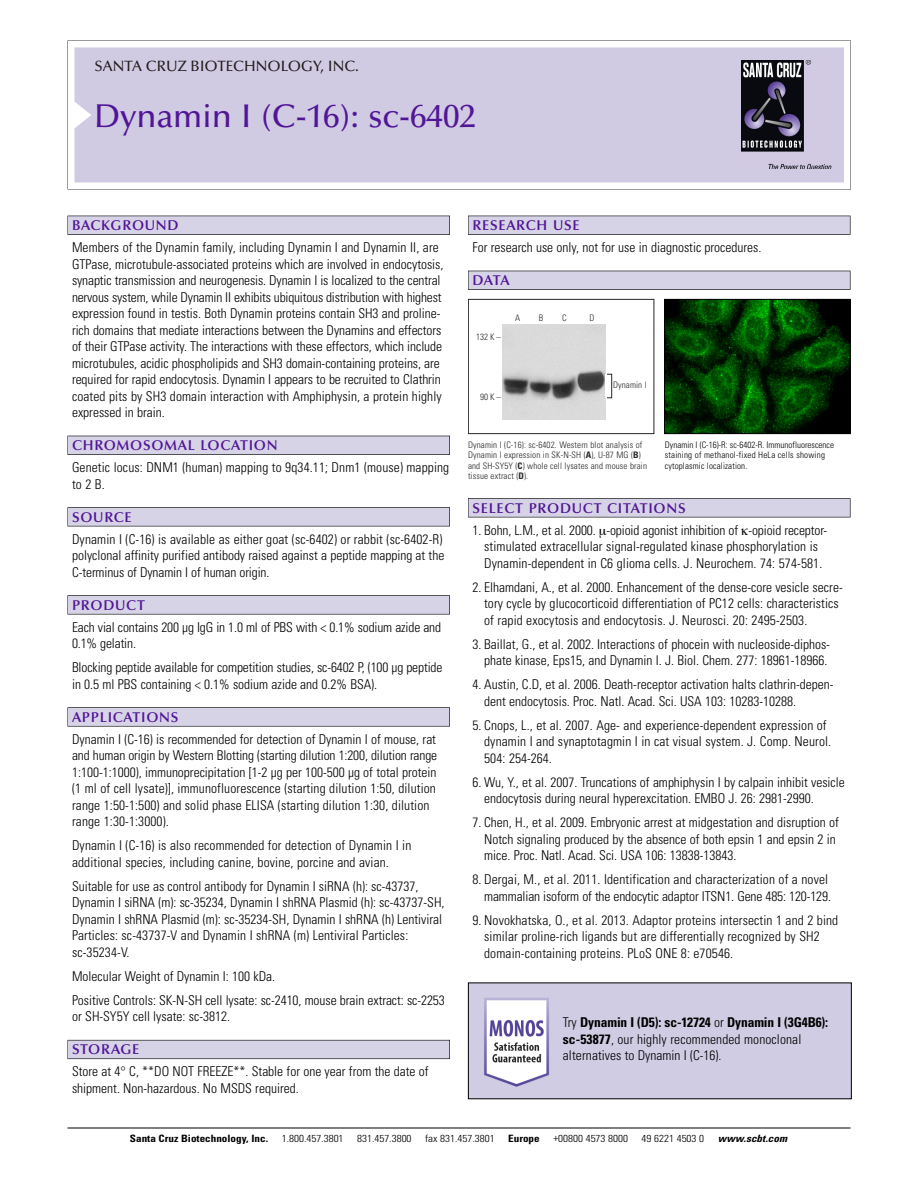
<style>
.page{position:relative;width:918px;height:1188px;background:#fff}
.page>*{position:absolute;margin:0;border:0;box-sizing:border-box;transform-origin:0 0}
.t1{font:500 33px "Optima";color:#511695}
.t2{font:500 15px "Optima";color:#231f20}
.t3{font:600 14.25px "Optima";letter-spacing:.05em;color:#511695}
.t4{font:300 condensed 13.5px/16.5px "Univers";color:#000}
.t5{font:300 condensed 10.2px "Univers";color:#000;scale:1.1 1}
.t6{font:700 condensed 10.2px "Univers";color:#000;scale:1.1 1}
.t7{font:italic 700 condensed 10.2px "Univers";letter-spacing:.005em;color:#000;scale:1.1 1}
.t8{font:9px/10.5px "Univers Condensed Light+ZATCCX";letter-spacing:.015em;color:#272627}
.t9{font:300 condensed 9px/10.5px "Univers";letter-spacing:.015em;color:#000}
.s1{font-family:"Univers Condensed Bold+DMLSOM"}
.s2{font-weight:700}
</style>
<div class="page">
<svg style="left:68px;top:40px;width:783px;height:149px"></svg>
<div style="left:74px;top:47px;width:770px;height:135px;background:#d1cae3"></div>
<img style="left:741px;top:60px;width:90px;height:108px">
<div style="left:68px;top:216px;width:382px;height:19px;background:#525155"></div>
<div style="left:68px;top:216px;width:381px;height:18px;background:#d7d3e7"></div>
<div style="left:68px;top:436px;width:382px;height:19px;background:#515055"></div>
<div style="left:68px;top:436px;width:381px;height:18px;background:#d7d3e7"></div>
<div style="left:68px;top:507px;width:382px;height:19px;background:#545357"></div>
<div style="left:68px;top:508px;width:381px;height:18px;background:#d7d3e7"></div>
<div style="left:68px;top:595px;width:382px;height:19px;background:#575759"></div>
<div style="left:68px;top:596px;width:381px;height:18px;background:#d7d3e7"></div>
<svg style="left:68px;top:707px;width:382px;height:20px"></svg>
<div style="left:68px;top:708px;width:381px;height:18px;background:#d7d3e7"></div>
<div style="left:68px;top:1040px;width:382px;height:19px;background:#66646e"></div>
<div style="left:68px;top:1040px;width:381px;height:18px;background:#d7d3e7"></div>
<div style="left:468px;top:216px;width:382px;height:19px;background:#525155"></div>
<div style="left:468px;top:216px;width:382px;height:18px;background:#d7d3e7"></div>
<div style="left:468px;top:271px;width:382px;height:19px;background:#515055"></div>
<div style="left:468px;top:271px;width:382px;height:18px;background:#d7d3e7"></div>
<div style="left:468px;top:498px;width:382px;height:19px;background:#545357"></div>
<div style="left:468px;top:499px;width:382px;height:18px;background:#d7d3e7"></div>
<hr style="left:68px;top:1128px;width:782px;height:1px;background:#000">
<img style="left:666px;top:301px;width:182px;height:131px">
<div style="left:664px;top:299px;width:186px;height:135px;border:1px solid #000"></div>
<div style="left:468px;top:299px;width:186px;height:135px;border:1px solid #272627"></div>
<img style="left:502px;top:324px;width:103px;height:95px">
<div style="left:607px;top:374px;width:5px;height:24px;border:1px solid #272627"></div>
<img style="left:470px;top:984px;width:380px;height:113px">
<p class="t2" style="left:94px;top:61px;width:266px">SANTA CRUZ BIOTECHNOLOGY, INC.</p>
<h1 class="t1" style="left:94px;top:103px;width:383px">Dynamin I (C-16): sc-6402</h1>
<p class="t3" style="left:72px;top:219px;width:108px">BACKGROUND</p>
<p class="t4" style="left:72px;top:240px;width:373px">Members of the Dynamin family, including Dynamin I and Dynamin II, are GTPase, microtubule-associated proteins which are involved in endocytosis, synaptic transmission and neurogenesis. Dynamin I is localized to the central nervous system, while Dynamin II exhibits ubiquitous distribution with highest expression found in testis. Both Dynamin proteins contain SH3 and proline&shy;rich domains that mediate interactions between the Dynamins and effectors of their GTPase activity. The interactions with these effectors, which include microtubules, acidic phospholipids and SH3 domain-containing proteins, are required for rapid endocytosis. Dynamin I appears to be recruited to Clathrin coated pits by SH3 domain interaction with Amphiphysin, a protein highly expressed in brain.</p>
<p class="t3" style="left:72px;top:440px;width:207px">CHROMOSOMAL LOCATION</p>
<p class="t4" style="left:72px;top:460px;width:379px">Genetic locus: DNM1 (human) mapping to 9q34.11; Dnm1 (mouse) mapping to 2 B.</p>
<p class="t3" style="left:72px;top:511px;width:61px">SOURCE</p>
<p class="t4" style="left:72px;top:532px;width:374px">Dynamin I (C-16) is available as either goat (sc-6402) or rabbit (sc-6402-R) polyclonal affinity purified antibody raised against a peptide mapping at the<br>C-terminus of Dynamin I of human origin.</p>
<p class="t3" style="left:72px;top:599px;width:74px">PRODUCT</p>
<p class="t4" style="left:72px;top:620px;width:371px">Each vial contains 200 µg IgG in 1.0 ml of PBS with &lt; 0.1% sodium azide and<br>0.1% gelatin.</p>
<p class="t4" style="left:72px;top:660px;width:372px">Blocking peptide available for competition studies, sc-6402 P, (100 µg peptide in 0.5 ml PBS containing &lt; 0.1% sodium azide and 0.2% BSA).</p>
<p class="t3" style="left:72px;top:711px;width:108px">APPLICATIONS</p>
<p class="t4" style="left:72px;top:732px;width:367px">Dynamin I (C-16) is recommended for detection of Dynamin I of mouse, rat and human origin by Western Blotting (starting dilution 1:200, dilution range 1:100-1:1000), immunoprecipitation [1-2 µg per 100-500 µg of total protein (1 ml of cell lysate)], immunofluorescence (starting dilution 1:50, dilution range 1:50-1:500) and solid phase ELISA (starting dilution 1:30, dilution range 1:30-1:3000).</p>
<p class="t4" style="left:72px;top:838px;width:341px">Dynamin I (C-16) is also recommended for detection of Dynamin I in additional species, including canine, bovine, porcine and avian.</p>
<p class="t4" style="left:72px;top:879px;width:374px">Suitable for use as control antibody for Dynamin I siRNA (h): sc-43737, Dynamin I siRNA (m): sc-35234, Dynamin I shRNA Plasmid (h): sc-43737-SH, Dynamin I shRNA Plasmid (m): sc-35234-SH, Dynamin I shRNA (h) Lentiviral Particles: sc-43737-V and Dynamin I shRNA (m) Lentiviral Particles: sc-35234-V.</p>
<p class="t4" style="left:72px;top:965px;width:374px;line-height:24px">Molecular Weight of Dynamin I: 100 kDa.<br>Positive Controls: SK-N-SH cell lysate: sc-2410, mouse brain extract: sc-2253</p>
<p class="t4" style="left:72px;top:1009px;width:160px">or SH-SY5Y cell lysate: sc-3812.</p>
<p class="t3" style="left:72px;top:1044px;width:69px">STORAGE</p>
<p class="t4" style="left:72px;top:1064px;width:358px">Store at 4° C, **DO NOT FREEZE**. Stable for one year from the date of shipment. Non-hazardous. No MSDS required.</p>
<p class="t3" style="left:473px;top:219px;width:109px">RESEARCH USE</p>
<p class="t4" style="left:473px;top:240px;width:290px">For research use only, not for use in diagnostic procedures.</p>
<p class="t3" style="left:473px;top:275px;width:39px">DATA</p>
<p class="t8" style="left:476px;top:332px;width:26px">132 K –</p>
<p class="t8" style="left:515px;top:313px;width:7px">A</p>
<p class="t8" style="left:539px;top:313px;width:6px">B</p>
<p class="t8" style="left:562px;top:313px;width:6px">C</p>
<p class="t8" style="left:589px;top:313px;width:7px">D</p>
<p class="t8" style="left:480px;top:392px;width:22px">90K–</p>
<p class="t8" style="left:613px;top:381px;width:35px">Dynamin I</p>
<p class="t8" style="left:468px;top:440px;width:181px">Dynamin I (C-16): sc-6402. Western blot analysis of Dynamin I expression in SK-N-SH (<span class="s1">A</span>), U-87 MG (<span class="s1">B</span>) and SH-SY5Y (<span class="s1">C</span>) whole cell lysates and mouse brain tissue extract (<span class="s1">D</span>).</p>
<p class="t9" style="left:665px;top:440px;width:171px">Dynamin I (C-16)-R: sc-6402-R. Immunofluorescence staining of methanol-fixed HeLa cells showing cytoplasmic localization.</p>
<p class="t3" style="left:473px;top:502px;width:215px">SELECT PRODUCT CITATIONS</p>
<p class="t4" style="left:473px;top:523px;width:356px;text-align:center">1. Bohn, L.M., et al. 2000. -opioid agonist inhibition of -opioid receptor&shy;stimulated extracellular signal-regulated kinase phosphorylation is<br>Dynamin-dependent in C6 glioma cells. J. Neurochem. 74: 574-581.</p>
<p class="t4" style="left:484px;top:580px;width:360px;text-indent:-12px">2. Elhamdani, A., et al. 2000. Enhancement of the dense-core vesicle secre&shy;tory cycle by glucocorticoid differentiation of PC12 cells: characteristics of rapid exocytosis and endocytosis. J. Neurosci. 20: 2495-2503.</p>
<p class="t4" style="left:473px;top:637px;width:359px;text-align:right">3. Baillat, G., et al. 2002. Interactions of phocein with nucleoside-diphos&shy;phate kinase, Eps15, and Dynamin I. J. Biol. Chem. 277: 18961-18966.</p>
<p class="t4" style="left:484px;top:677px;width:351px;text-indent:-12px">4. Austin, C.D, et al. 2006. Death-receptor activation halts clathrin-depen&shy;dent endocytosis. Proc. Natl. Acad. Sci. USA 103: 10283-10288.</p>
<p class="t4" style="left:484px;top:718px;width:349px;text-indent:-12px">5. Cnops, L., et al. 2007. Age- and experience-dependent expression of dynamin I and synaptotagmin I in cat visual system. J. Comp. Neurol.<br>504: 254-264.</p>
<p class="t4" style="left:484px;top:775px;width:362px;text-indent:-12px">6. Wu, Y., et al. 2007. Truncations of amphiphysin I by calpain inhibit vesicle endocytosis during neural hyperexcitation. EMBO J. 26: 2981-2990.</p>
<p class="t4" style="left:484px;top:815px;width:356px;text-indent:-12px">7. Chen, H., et al. 2009. Embryonic arrest at midgestation and disruption of<br>Notch signaling produced by the absence of both epsin 1 and epsin 2 in mice. Proc. Natl. Acad. Sci. USA 106: 13838-13843.</p>
<p class="t4" style="left:473px;top:872px;width:360px;text-align:right">8. Dergai, M., et al. 2011. Identification and characterization of a novel mammalian isoform of the endocytic adaptor ITSN1. Gene 485: 120-129.</p>
<p class="t4" style="left:484px;top:913px;width:356px;text-indent:-12px">9. Novokhatska, O., et al. 2013. Adaptor proteins intersectin 1 and 2 bind similar proline-rich ligands but are differentially recognized by SH2 domain-containing proteins. PLoS ONE 8: e70546.</p>
<p class="t4" style="left:563px;top:1015px;width:267px">Try <span class="s2">Dynamin I (D5): sc-12724</span> or <span class="s2">Dynamin I (3G4B6): sc-53877</span>, our highly recommended monoclonal alternatives to Dynamin I (C-16).</p>
<p class="t6" style="left:130px;top:1135px;width:127px">Santa Cruz Biotechnology, Inc.</p>
<p class="t5" style="left:282px;top:1135px;width:58px">1.800.457.3801</p>
<p class="t5" style="left:357px;top:1135px;width:51px">831.457.3800</p>
<p class="t5" style="left:425px;top:1135px;width:65px">fax 831.457.3801</p>
<p class="t6" style="left:508px;top:1135px;width:30px">Europe</p>
<p class="t5" style="left:553px;top:1135px;width:69px">+00800 4573 8000</p>
<p class="t5" style="left:642px;top:1135px;width:58px">49 6221 4503 0</p>
<p class="t7" style="left:718px;top:1135px;width:64px">www.scbt.com</p>
</div>
